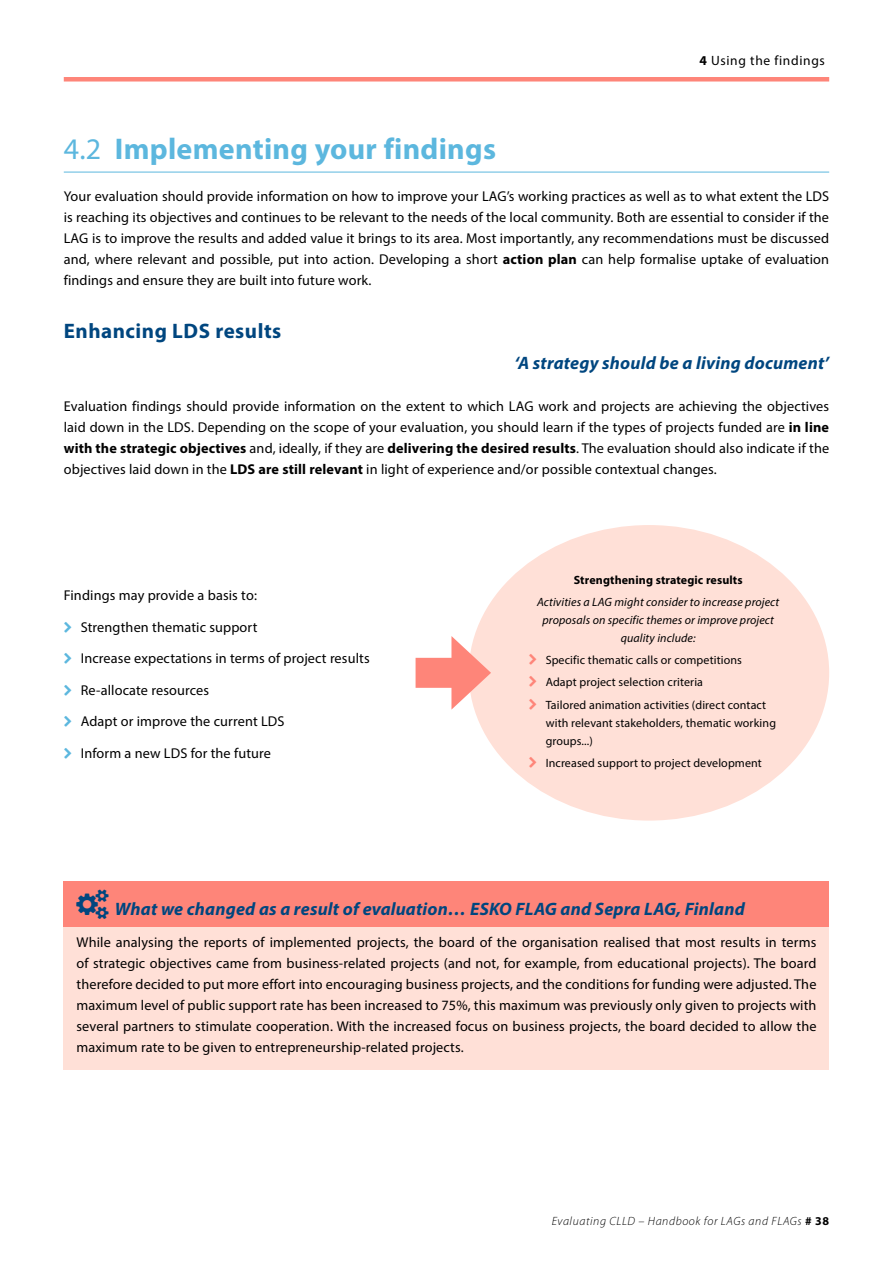
<style>
.page{position:relative;width:893px;height:1263px;background:#fff}
.page>*{position:absolute;margin:0;border:0;box-sizing:border-box;transform-origin:0 0}
.t1{font:700 30px "Myriad Pro";letter-spacing:.01em;color:#5cb7de}
.t2{font:700 21px "Myriad Pro";letter-spacing:.025em;color:#00467f}
.t3{font:italic 700 18px "Myriad Pro";letter-spacing:.01em;color:#00467f}
.t4{font:14.25px/21px "Myriad Pro";letter-spacing:.01em;color:#000;text-align:justify}
.t5{font:13.5px "Myriad Pro";letter-spacing:.05em;color:#000}
.t6{font:12px/22.2px "Myriad Pro";letter-spacing:.01em;color:#000}
.t7{font:italic 12px/18px "Myriad Pro";letter-spacing:.01em;color:#000;text-align:center}
.t8{font:italic 300 12px "Myriad Pro";letter-spacing:.05em;color:#000}
.t9{font:700 12px "Myriad Pro";letter-spacing:.01em;color:#000}
.s1{font-weight:700}
.s2{font-weight:400}
.s3{font-weight:700;font-style:normal}
</style>
<div class="page">
<div style="left:64px;top:77px;width:765px;height:5px;background:#fe8579"></div>
<hr style="left:64px;top:172px;width:765px;height:1px;background:#5cb7de">
<div style="left:64px;top:881px;width:765px;height:53px;background:#fe8579"></div>
<div style="left:64px;top:927px;width:765px;height:143px;background:#ffe0d7"></div>
<div style="left:469px;top:525px;width:360px;height:295px;background:#ffe0d7;border-radius:50%"></div>
<div style="left:416px;top:658px;width:49px;height:30px;background:#fe8579"></div>
<svg style="left:451px;top:636px;width:40px;height:74px"></svg>
<p class="t5" style="left:699px;top:52px;width:127px"><span class="s1">4</span> Using the findings</p>
<h1 class="t1" style="left:64px;top:129px;width:434px"><span class="s2">4.2</span> Implementing your findings</h1>
<p class="t4" style="left:64px;top:185px;width:767px">Your evaluation should provide information on how to improve your LAG’s working practices as well as to what extent the LDS is reaching its objectives and continues to be relevant to the needs of the local community. Both are essential to consider if the LAG is to improve the results and added value it brings to its area. Most importantly, any recommendations must be discussed and, where relevant and possible, put into action. Developing a short <span class="s1">action plan</span> can help formalise uptake of evaluation findings and ensure they are built into future work.</p>
<h2 class="t2" style="left:64px;top:317px;width:219px">Enhancing LDS results</h2>
<p class="t3" style="left:514px;top:351px;width:316px">‘A strategy should be a living document’</p>
<p class="t4" style="left:64px;top:395px;width:767px">Evaluation findings should provide information on the extent to which LAG work and projects are achieving the objectives laid down in the LDS. Depending on the scope of your evaluation, you should learn if the types of projects funded are <span class="s1">in line with the strategic objectives</span> and, ideally, if they are <span class="s1">delivering the desired results</span>. The evaluation should also indicate if the objectives laid down in the <span class="s1">LDS are still relevant</span> in light of experience and/or possible contextual changes.</p>
<p class="t4" style="left:64px;top:585px;width:195px">Findings may provide a basis to:</p>
<p class="t4" style="left:81px;top:616px;width:178px">Strengthen thematic support</p>
<p class="t4" style="left:81px;top:647px;width:291px">Increase expectations in terms of project results</p>
<p class="t4" style="left:81px;top:679px;width:130px">Re-allocate resources</p>
<p class="t4" style="left:81px;top:710px;width:205px">Adapt or improve the current LDS</p>
<p class="t4" style="left:81px;top:742px;width:192px">Inform a new LDS for the future</p>
<p class="t9" style="left:574px;top:572px;width:170px">Strengthening strategic results</p>
<p class="t7" style="left:537px;top:593px;width:244px">Activities a LAG might consider to increase project proposals on specific themes or improve project quality include:</p>
<p class="t6" style="left:546px;top:649px;width:222px">Specific thematic calls or competitions<br>Adapt project selection criteria<br>Tailored animation activities (direct contact</p>
<p class="t6" style="left:546px;top:713px;width:232px;line-height:18px">with relevant stakeholders, thematic working groups...)</p>
<p class="t6" style="left:546px;top:751px;width:218px">Increased support to project development</p>
<p class="t3" style="left:115px;top:897px;width:631px">What we changed as a result of evaluation… ESKO FLAG and Sepra LAG, Finland</p>
<p class="t4" style="left:77px;top:931px;width:741px">While analysing the reports of implemented projects, the board of the organisation realised that most results in terms of strategic objectives came from business-related projects (and not, for example, from educational projects). The board therefore decided to put more effort into encouraging business projects, and the conditions for funding were adjusted. The maximum level of public support rate has been increased to 75%, this maximum was previously only given to projects with several partners to stimulate cooperation. With the increased focus on business projects, the board decided to allow the maximum rate to be given to entrepreneurship-related projects.</p>
<p class="t8" style="left:552px;top:1214px;width:279px">Evaluating CLLD – Handbook for LAGs and FLAGs <span class="s3"># 38</span></p>
</div>
